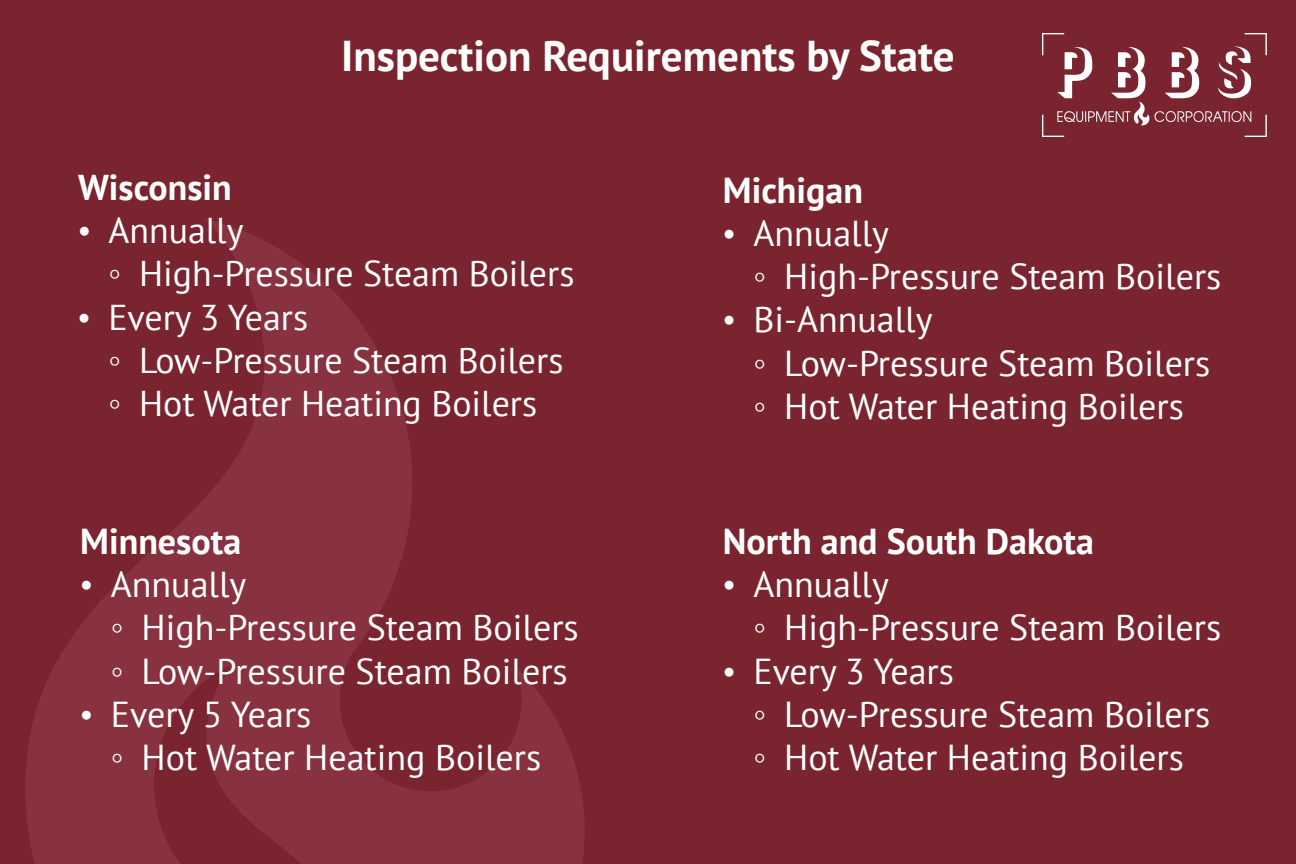
<style>
.page{position:relative;width:1296px;height:864px;background:#79242f}
.page>*{position:absolute;margin:0;border:0;box-sizing:border-box;transform-origin:0 0}
.t1{font:700 42.9px "PT Sans";color:#fff}
.t2{font:36px/43.2px "PT Sans";color:#fff}
.t3{font:700 36px "PT Sans";color:#fff}
.s1{font-family:"Times New Roman"}
</style>
<div class="page">
<img style="left:26px;top:219px;width:559px;height:645px">
<img style="left:1043px;top:33px;width:224px;height:103px">
<p class="t1" style="left:341px;top:28px;width:615px">Inspection Requirements by State</p>
<p class="t3" style="left:78px;top:164px;width:155px">Wisconsin</p>
<p class="t2" style="left:108px;top:209px;width:467px;text-indent:-30px"><span class="s1">•</span> Annually<br><span class="s1">◦</span> High-Pressure Steam Boilers</p>
<p class="t2" style="left:108px;top:295px;width:457px;text-indent:-30px"><span class="s1">•</span> Every 3 Years<br><span class="s1">◦</span> Low-Pressure Steam Boilers <span class="s1">◦</span> Hot Water Heating Boilers</p>
<p class="t3" style="left:80px;top:518px;width:162px">Minnesota</p>
<p class="t2" style="left:111px;top:562px;width:469px;text-indent:-31px"><span class="s1">•</span> Annually<br><span class="s1">◦</span> High-Pressure Steam Boilers <span class="s1">◦</span> Low-Pressure Steam Boilers</p>
<p class="t2" style="left:111px;top:692px;width:432px;text-indent:-31px"><span class="s1">•</span> Every 5 Years<br><span class="s1">◦</span> Hot Water Heating Boilers</p>
<p class="t3" style="left:723px;top:166px;width:142px">Michigan</p>
<p class="t2" style="left:754px;top:211px;width:469px;text-indent:-31px"><span class="s1">•</span> Annually<br><span class="s1">◦</span> High-Pressure Steam Boilers</p>
<p class="t2" style="left:753px;top:297px;width:458px;text-indent:-31px"><span class="s1">•</span> Bi-Annually<br><span class="s1">◦</span> Low-Pressure Steam Boilers <span class="s1">◦</span> Hot Water Heating Boilers</p>
<p class="t3" style="left:723px;top:518px;width:373px">North and South Dakota</p>
<p class="t2" style="left:753px;top:562px;width:469px;text-indent:-31px"><span class="s1">•</span> Annually<br><span class="s1">◦</span> High-Pressure Steam Boilers</p>
<p class="t2" style="left:753px;top:649px;width:458px;text-indent:-31px"><span class="s1">•</span> Every 3 Years<br><span class="s1">◦</span> Low-Pressure Steam Boilers <span class="s1">◦</span> Hot Water Heating Boilers</p>
</div>
